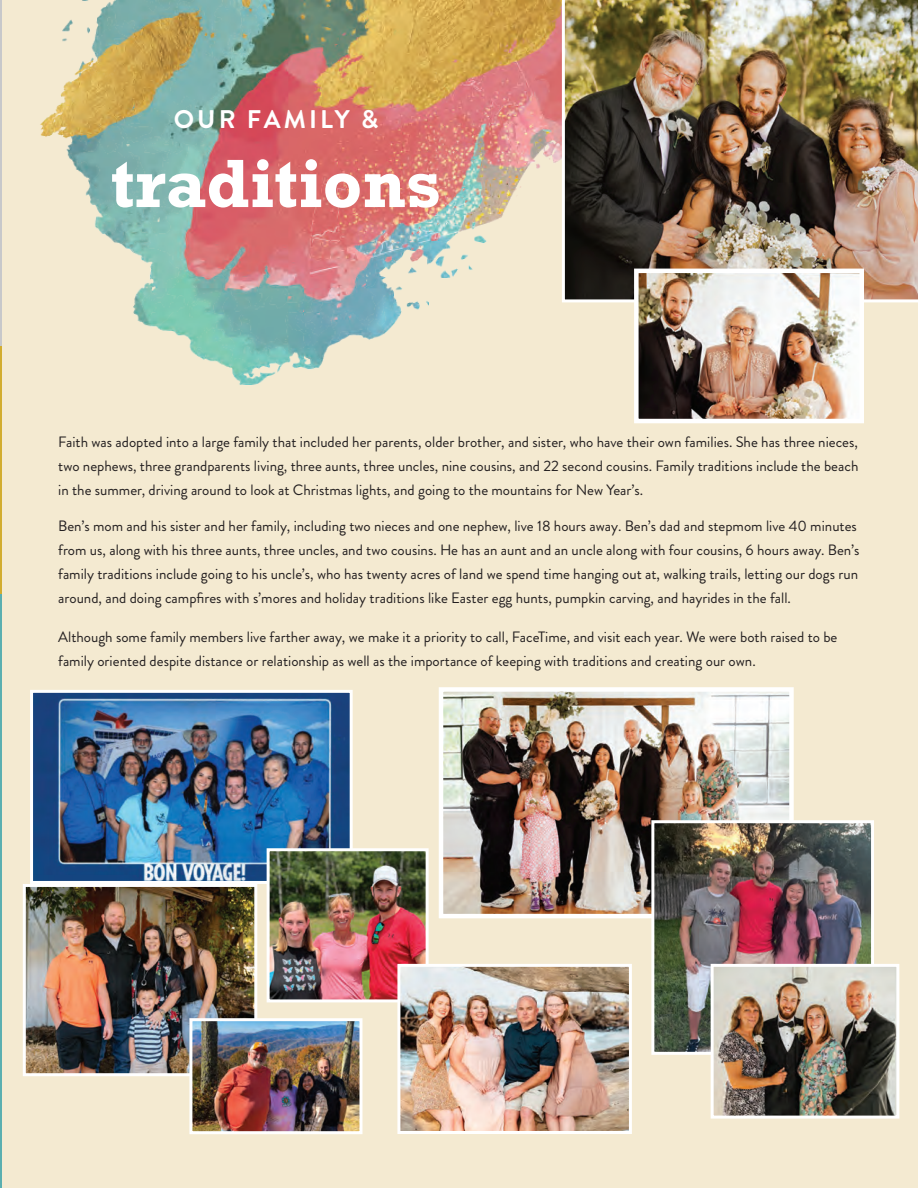
<style>
.page{position:relative;width:918px;height:1188px;background:#fff}
.page>*{position:absolute;margin:0;border:0;box-sizing:border-box;transform-origin:0 0}
.t1{font:700 69.45px "Rockwell Std";color:#fff}
.t2{font:700 25.5px "Brandon Grotesque";letter-spacing:.12em;color:#fff}
.t3{font:15px/24px "Brandon Grotesque";color:#231f20}
</style>
<div class="page">
<img style="left:1px;top:0;width:917px;height:1188px">
<hr style="left:0;top:0;width:1px;height:594px;background:#d2ad30">
<hr style="left:0;top:594px;width:1px;height:594px;background:#5aafb0">
<hr style="left:0;top:0;width:1px;height:346px;background:#c7c8ca">
<img style="left:34px;top:694px;width:315px;height:186px">
<div style="left:30px;top:690px;width:323px;height:194px;border:3px solid #fff"></div>
<img style="left:444px;top:692px;width:345px;height:221px">
<div style="left:439px;top:687px;width:355px;height:231px;border:4px solid #fff"></div>
<img style="left:562px;top:0;width:356px;height:302px">
<img style="left:639px;top:274px;width:220px;height:144px">
<div style="left:634px;top:269px;width:230px;height:154px;border:4px solid #fff"></div>
<img style="left:655px;top:824px;width:215px;height:227px">
<div style="left:651px;top:820px;width:223px;height:235px;border:3px solid #fff"></div>
<img style="left:715px;top:968px;width:180px;height:147px">
<div style="left:711px;top:964px;width:188px;height:155px;border:3px solid #fff"></div>
<img style="left:271px;top:852px;width:154px;height:146px">
<div style="left:267px;top:848px;width:162px;height:154px;border:3px solid #fff"></div>
<img style="left:27px;top:888px;width:226px;height:184px">
<div style="left:23px;top:884px;width:234px;height:192px;border:3px solid #fff"></div>
<img style="left:193px;top:1022px;width:165px;height:108px">
<div style="left:189px;top:1018px;width:173px;height:116px;border:3px solid #fff"></div>
<img style="left:401px;top:968px;width:227px;height:162px">
<div style="left:397px;top:964px;width:235px;height:170px;border:3px solid #fff"></div>
<h2 class="t2" style="left:174px;top:101px;width:206px">OUR FAMILY &amp;</h2>
<h1 class="t1" style="left:111px;top:143px;width:332px">traditions</h1>
<p class="t3" style="left:58px;top:430px;width:802px;text-align:justify">Faith was adopted into a large family that included her parents, older brother, and sister, who have their own families. She has three nieces, two nephews, three grandparents living, three aunts, three uncles, nine cousins, and 22 second cousins. Family traditions include the beach in the summer, driving around to look at Christmas lights, and going to the mountains for New Year’s.</p>
<p class="t3" style="left:58px;top:515px;width:803px">Ben’s mom and his sister and her family, including two nieces and one nephew, live 18 hours away. Ben’s dad and stepmom live 40 minutes from us, along with his three aunts, three uncles, and two cousins. He has an aunt and an uncle along with four cousins, 6 hours away. Ben’s family traditions include going to his uncle’s, who has twenty acres of land we spend time hanging out at, walking trails, letting our dogs run around, and doing campfires with s’mores and holiday traditions like Easter egg hunts, pumpkin carving, and hayrides in the fall.</p>
<p class="t3" style="left:58px;top:625px;width:781px">Although some family members live farther away, we make it a priority to call, FaceTime, and visit each year. We were both raised to be family oriented despite distance or relationship as well as the importance of keeping with traditions and creating our own.</p>
</div>
